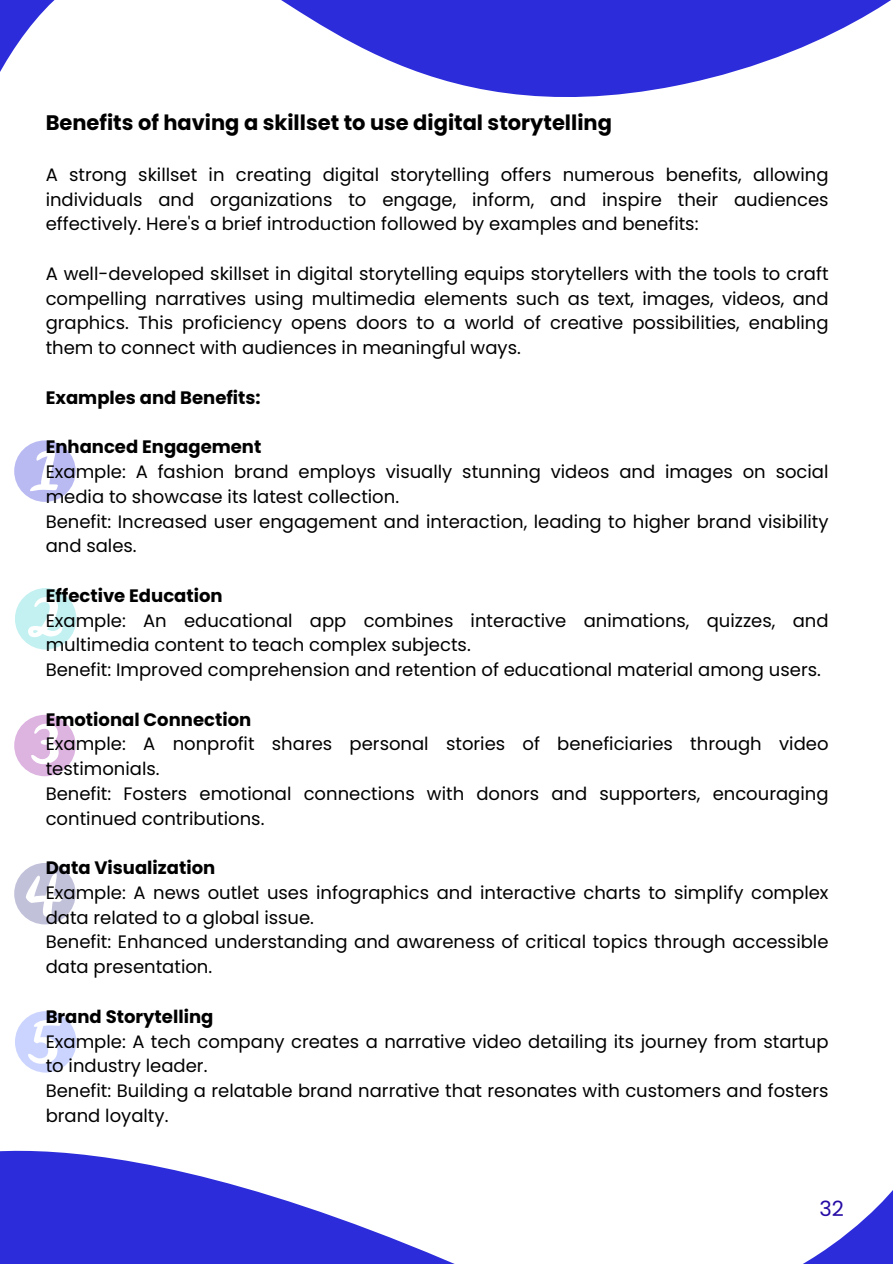
<style>
.page{position:relative;width:893px;height:1264px;background:#fff}
.page>*{position:absolute;margin:0;border:0;box-sizing:border-box;transform-origin:0 0}
.t1{font:700 21px "Poppins";color:#000}
.t2{font:21px "Poppins";color:#250aa4}
.t3{font:18px/24.8px "Poppins";color:#000}
.t4{font:700 18px "Poppins";color:#000}
</style>
<div class="page">
<svg style="left:14px;top:440px;width:62px;height:62px"></svg>
<svg style="left:15px;top:588px;width:61px;height:61px"></svg>
<svg style="left:14px;top:714px;width:62px;height:62px"></svg>
<svg style="left:14px;top:863px;width:62px;height:61px"></svg>
<svg style="left:15px;top:1011px;width:61px;height:61px"></svg>
<svg style="left:0;top:0;width:891px;height:97px"></svg>
<svg style="left:0;top:1150px;width:892px;height:113px"></svg>
<p class="t1" style="left:46px;top:111px;width:567px">Benefits of having a skillset to use digital storytelling</p>
<p class="t3" style="left:46px;top:162px;width:784px;text-align:justify">A strong skillset in creating digital storytelling offers numerous benefits, allowing individuals and organizations to engage, inform, and inspire their audiences effectively. Here's a brief introduction followed by examples and benefits:</p>
<p class="t3" style="left:46px;top:261px;width:784px;text-align:justify">A well-developed skillset in digital storytelling equips storytellers with the tools to craft compelling narratives using multimedia elements such as text, images, videos, and graphics. This proficiency opens doors to a world of creative possibilities, enabling them to connect with audiences in meaningful ways.</p>
<p class="t4" style="left:46px;top:387px;width:216px">Examples and Benefits:</p>
<p class="t4" style="left:46px;top:436px;width:217px">Enhanced Engagement</p>
<p class="t3" style="left:46px;top:459px;width:784px">Example: A fashion brand employs visually stunning videos and images on social media to showcase its latest collection.<br>Benefit: Increased user engagement and interaction, leading to higher brand visibility and sales.</p>
<p class="t4" style="left:46px;top:585px;width:178px">Effective Education</p>
<p class="t3" style="left:46px;top:608px;width:784px">Example: An educational app combines interactive animations, quizzes, and multimedia content to teach complex subjects.<br>Benefit: Improved comprehension and retention of educational material among users.</p>
<p class="t4" style="left:46px;top:708px;width:207px">Emotional Connection</p>
<p class="t3" style="left:46px;top:731px;width:784px">Example: A nonprofit shares personal stories of beneficiaries through video testimonials.<br>Benefit: Fosters emotional connections with donors and supporters, encouraging continued contributions.</p>
<p class="t4" style="left:46px;top:857px;width:171px">Data Visualization</p>
<p class="t3" style="left:46px;top:880px;width:784px">Example: A news outlet uses infographics and interactive charts to simplify complex data related to a global issue.<br>Benefit: Enhanced understanding and awareness of critical topics through accessible data presentation.</p>
<p class="t4" style="left:46px;top:1005px;width:169px">Brand Storytelling</p>
<p class="t3" style="left:46px;top:1028px;width:784px">Example: A tech company creates a narrative video detailing its journey from startup to industry leader.<br>Benefit: Building a relatable brand narrative that resonates with customers and fosters brand loyalty.</p>
<p class="t2" style="left:819px;top:1196px;width:26px">32</p>
</div>
